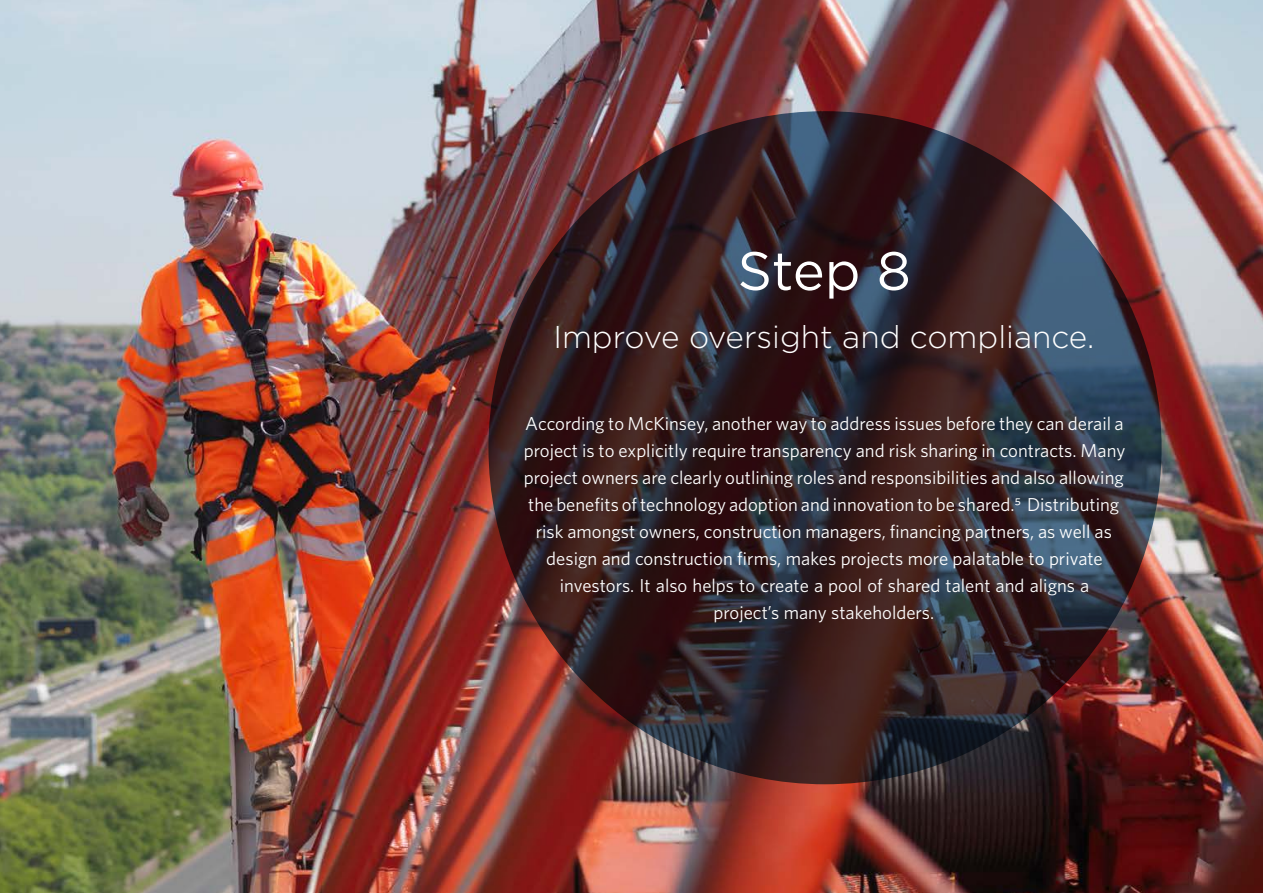
<style>
.page{position:relative;width:1263px;height:893px;background:#fff}
.page>*{position:absolute;margin:0;border:0;box-sizing:border-box;transform-origin:0 0}
.t1{font:54px "Gotham";color:#fff}
.t2{font:300 31.5px "Gotham";color:#fff}
.t3{font:18.75px/27px "Whitney";color:#fff;text-align:center}
</style>
<div class="page">
<img style="left:0;top:0;width:1263px;height:893px">
<svg style="left:488px;top:111px;width:673px;height:673px;background:#322429"></svg>
<h1 class="t1" style="left:737px;top:236px;width:175px">Step 8</h1>
<h2 class="t2" style="left:553px;top:317px;width:542px">Improve oversight and compliance.</h2>
<p class="t3" style="left:524px;top:410px;width:603px">According to McKinsey, another way to address issues before they can derail a project is to explicitly require transparency and risk sharing in contracts. Many project owners are clearly outlining roles and responsibilities and also allowing the benefits of technology adoption and innovation to be shared.5 Distributing risk amongst owners, construction managers, financing partners, as well as design and construction firms, makes projects more palatable to private investors. It also helps to create a pool of shared talent and aligns a<br>project’s many stakeholders.</p>
</div>
